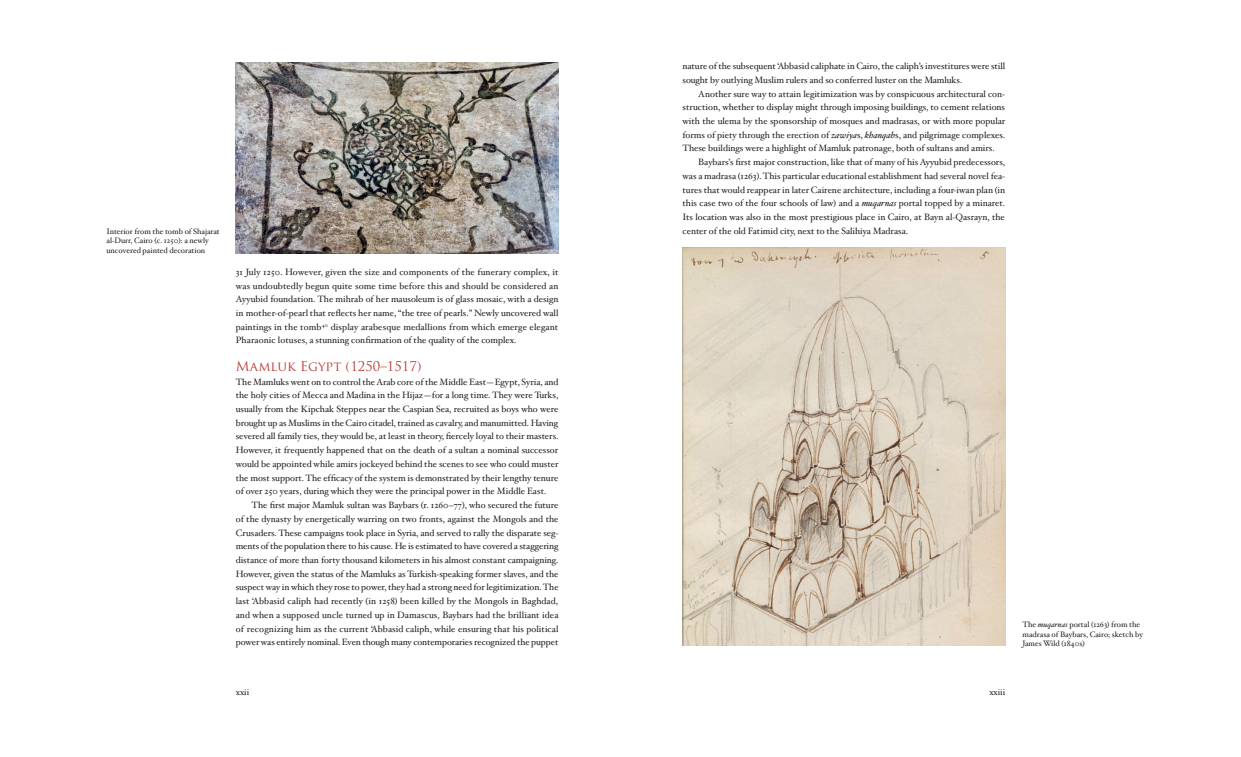
<style>
.page{position:relative;width:1241px;height:757px;background:#fff}
.page>*{position:absolute;margin:0;border:0;box-sizing:border-box;transform-origin:0 0}
.t1{font:13.12px "Trajan Pro";color:#b73f38}
.t2{font:9.19px/13.7px "Hoefler Text";letter-spacing:-.005em;color:#231f20;text-align:justify}
.t3{font:8.75px "Hoefler Text";color:#231f20}
.t4{font:7.88px/9.6px "Hoefler Text";color:#231f20}
.s1{font-style:italic}
</style>
<div class="page">
<img style="left:236px;top:62px;width:322px;height:191px">
<img style="left:682px;top:248px;width:323px;height:397px">
<p class="t4" style="left:106px;top:226px;width:115px">Interior from the tomb of Shajarat al-Durr, Cairo (c. 1250): a newly uncovered painted decoration</p>
<p class="t2" style="left:236px;top:265px;width:324px">31 July 1250. However, given the size and components of the funerary complex, it was undoubtedly begun quite some time before this and should be considered an Ayyubid foundation. The mihrab of her mausoleum is of glass mosaic, with a design in mother-of-pearl that reflects her name, “the tree of pearls.” Newly uncovered wall paintings in the tomb<sup>40</sup> display arabesque medallions from which emerge elegant Pharaonic lotuses, a stunning confirmation of the quality of the complex.</p>
<h1 class="t1" style="left:236px;top:361px;width:187px">Mamluk Egypt (1250–1517)</h1>
<p class="t2" style="left:236px;top:374px;width:324px">The Mamluks went on to control the Arab core of the Middle East—Egypt, Syria, and the holy cities of Mecca and Madina in the Hijaz—for a long time. They were Turks, usually from the Kipchak Steppes near the Caspian Sea, recruited as boys who were brought up as Muslims in the Cairo citadel, trained as cavalry, and manumitted. Having severed all family ties, they would be, at least in theory, fiercely loyal to their masters.<br>However, it frequently happened that on the death of a sultan a nominal successor would be appointed while amirs jockeyed behind the scenes to see who could muster the most support. The efficacy of the system is demonstrated by their lengthy tenure of over 250 years, during which they were the principal power in the Middle East.</p>
<p class="t2" style="left:236px;top:498px;width:324px;text-indent:16px">The first major Mamluk sultan was Baybars (r. 1260–77), who secured the future of the dynasty by energetically warring on two fronts, against the Mongols and the Crusaders. These campaigns took place in Syria, and served to rally the disparate seg&shy;ments of the population there to his cause. He is estimated to have covered a staggering distance of more than forty thousand kilometers in his almost constant campaigning.<br>However, given the status of the Mamluks as Turkish-speaking former slaves, and the suspect way in which they rose to power, they had a strong need for legitimization. The last ‘Abbasid caliph had recently (in 1258) been killed by the Mongols in Baghdad, and when a supposed uncle turned up in Damascus, Baybars had the brilliant idea of recognizing him as the current ‘Abbasid caliph, while ensuring that his political power was entirely nominal. Even though many contemporaries recognized the puppet</p>
<p class="t3" style="left:236px;top:686px;width:15px">xxii</p>
<p class="t2" style="left:682px;top:59px;width:324px">nature of the subsequent ‘Abbasid caliphate in Cairo, the caliph’s investitures were still sought by outlying Muslim rulers and so conferred luster on the Mamluks.</p>
<p class="t2" style="left:682px;top:86px;width:324px;text-indent:16px">Another sure way to attain legitimization was by conspicuous architectural con&shy;struction, whether to display might through imposing buildings, to cement relations with the ulema by the sponsorship of mosques and madrasas, or with more popular forms of piety through the erection of <span class="s1">zawiya</span>s, <span class="s1">khanqah</span>s, and pilgrimage complexes.<br>These buildings were a highlight of Mamluk patronage, both of sultans and amirs.</p>
<p class="t2" style="left:682px;top:155px;width:324px;text-indent:16px">Baybars’s first major construction, like that of many of his Ayyubid predecessors, was a madrasa (1263). This particular educational establishment had several novel fea&shy;tures that would reappear in later Cairene architecture, including a four-iwan plan (in this case two of the four schools of law) and a <span class="s1">muqarnas</span> portal topped by a minaret.<br>Its location was also in the most prestigious place in Cairo, at Bayn al-Qasrayn, the center of the old Fatimid city, next to the Salihiya Madrasa.</p>
<p class="t3" style="left:989px;top:686px;width:17px">xxiii</p>
<p class="t4" style="left:1022px;top:619px;width:122px">The <span class="s1">muqarnas</span> portal (1263) from the madrasa of Baybars, Cairo; sketch by<br>James Wild (1840s)</p>
</div>
